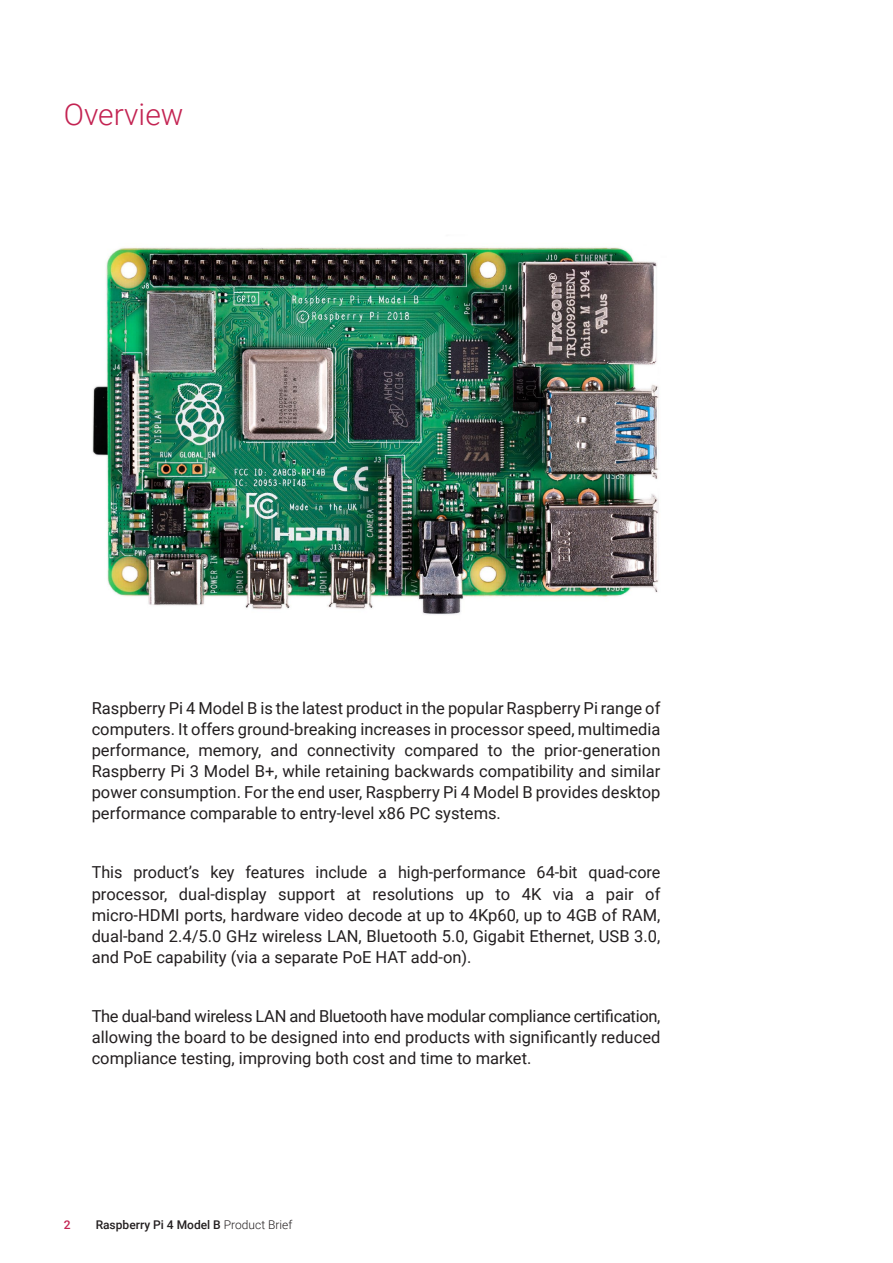
<style>
.page{position:relative;width:893px;height:1263px;background:#fff}
.page>*{position:absolute;margin:0;border:0;box-sizing:border-box;transform-origin:0 0}
.t1{font:300 30px "Roboto";color:#c32352}
.t2{font:16.5px/21px "Roboto";color:#231f20;text-align:justify}
.t3{font:500 12px "Roboto";color:#231f20}
.t4{font:500 12px "Roboto";color:#c32352}
.s1{font-weight:300}
</style>
<div class="page">
<img style="left:92px;top:246px;width:567px;height:369px">
<h1 class="t1" style="left:64px;top:93px;width:121px">Overview</h1>
<p class="t2" style="left:92px;top:697px;width:570px">Raspberry Pi 4 Model B is the latest product in the popular Raspberry Pi range of computers. It offers ground-breaking increases in processor speed, multimedia performance, memory, and connectivity compared to the prior-generation Raspberry Pi 3 Model B+, while retaining backwards compatibility and similar power consumption. For the end user, Raspberry Pi 4 Model B provides desktop performance comparable to entry-level x86 PC systems.</p>
<p class="t2" style="left:92px;top:861px;width:570px">This product’s key features include a high-performance 64-bit quad-core processor, dual-display support at resolutions up to 4K via a pair of micro-HDMI ports, hardware video decode at up to 4Kp60, up to 4GB of RAM, dual-band 2.4/5.0 GHz wireless LAN, Bluetooth 5.0, Gigabit Ethernet, USB 3.0, and PoE capability (via a separate PoE HAT add-on).</p>
<p class="t2" style="left:92px;top:1004px;width:570px">The dual-band wireless LAN and Bluetooth have modular compliance certification, allowing the board to be designed into end products with significantly reduced compliance testing, improving both cost and time to market.</p>
<p class="t4" style="left:64px;top:1217px;width:8px">2</p>
<p class="t3" style="left:96px;top:1217px;width:198px">Raspberry Pi 4 Model B <span class="s1">Product Brief</span></p>
</div>
